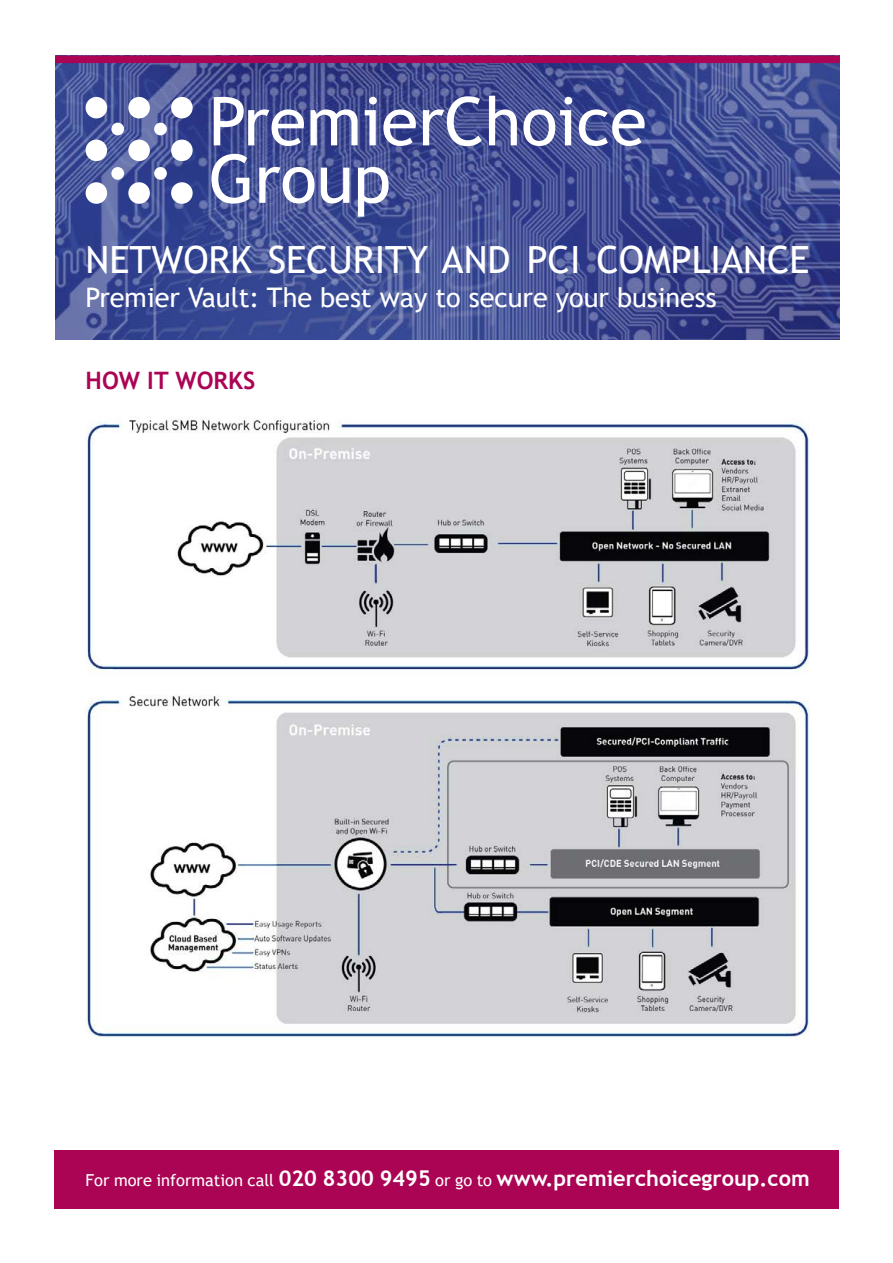
<style>
.page{position:relative;width:893px;height:1263px;background:#fff}
.page>*{position:absolute;margin:0;border:0;box-sizing:border-box;transform-origin:0 0}
.t1{font:37.5px "Trebuchet MS";color:#fff}
.t2{font:27px "Trebuchet MS";color:#fff}
.t3{font:700 24px "Trebuchet MS";color:#ab0454}
.t4{font:700 21.75px "Trebuchet MS";color:#fff}
.s1{font-weight:400;font-size:16.5px}
</style>
<div class="page">
<img style="left:55px;top:63px;width:785px;height:276px">
<div style="left:54px;top:1150px;width:785px;height:58px;background:#ab0454"></div>
<div style="left:55px;top:56px;width:785px;height:7px;background:#ab0454"></div>
<svg style="left:214px;top:97px;width:90px;height:49px"></svg>
<svg style="left:311px;top:109px;width:47px;height:36px"></svg>
<svg style="left:365px;top:97px;width:12px;height:48px"></svg>
<svg style="left:383px;top:109px;width:33px;height:37px"></svg>
<svg style="left:423px;top:96px;width:59px;height:50px"></svg>
<svg style="left:489px;top:96px;width:28px;height:49px"></svg>
<svg style="left:523px;top:97px;width:49px;height:49px"></svg>
<svg style="left:579px;top:109px;width:66px;height:37px"></svg>
<svg style="left:211px;top:154px;width:38px;height:50px"></svg>
<svg style="left:259px;top:167px;width:56px;height:36px"></svg>
<svg style="left:321px;top:168px;width:28px;height:35px"></svg>
<svg style="left:358px;top:167px;width:31px;height:50px"></svg>
<div style="left:86px;top:97px;width:21px;height:21px;background:#fff;border-radius:50%"></div>
<div style="left:128px;top:97px;width:22px;height:21px;background:#fff;border-radius:50%"></div>
<div style="left:171px;top:97px;width:22px;height:21px;background:#fff;border-radius:50%"></div>
<div style="left:86px;top:182px;width:21px;height:22px;background:#fff;border-radius:50%"></div>
<div style="left:128px;top:182px;width:22px;height:22px;background:#fff;border-radius:50%"></div>
<div style="left:171px;top:182px;width:22px;height:22px;background:#fff;border-radius:50%"></div>
<div style="left:86px;top:140px;width:21px;height:21px;background:#fff;border-radius:50%"></div>
<div style="left:128px;top:140px;width:22px;height:21px;background:#fff;border-radius:50%"></div>
<div style="left:171px;top:140px;width:22px;height:21px;background:#fff;border-radius:50%"></div>
<div style="left:154px;top:123px;width:13px;height:12px;background:#fff;border-radius:50%"></div>
<div style="left:154px;top:167px;width:13px;height:13px;background:#fff;border-radius:50%"></div>
<div style="left:111px;top:123px;width:13px;height:12px;background:#fff;border-radius:50%"></div>
<div style="left:111px;top:167px;width:13px;height:13px;background:#fff;border-radius:50%"></div>
<img style="left:86px;top:417px;width:723px;height:256px">
<img style="left:86px;top:695px;width:724px;height:342px">
<h1 class="t1" style="left:86px;top:236px;width:726px">NETWORK SECURITY AND PCI COMPLIANCE</h1>
<p class="t2" style="left:86px;top:281px;width:633px">Premier Vault: The best way to secure your business</p>
<p class="t3" style="left:86px;top:365px;width:171px">HOW IT WORKS</p>
<p class="t4" style="left:86px;top:1165px;width:726px"><span class="s1">For more information call</span> 020 8300 9495 <span class="s1">or go to</span> www.premierchoicegroup.com</p>
</div>
